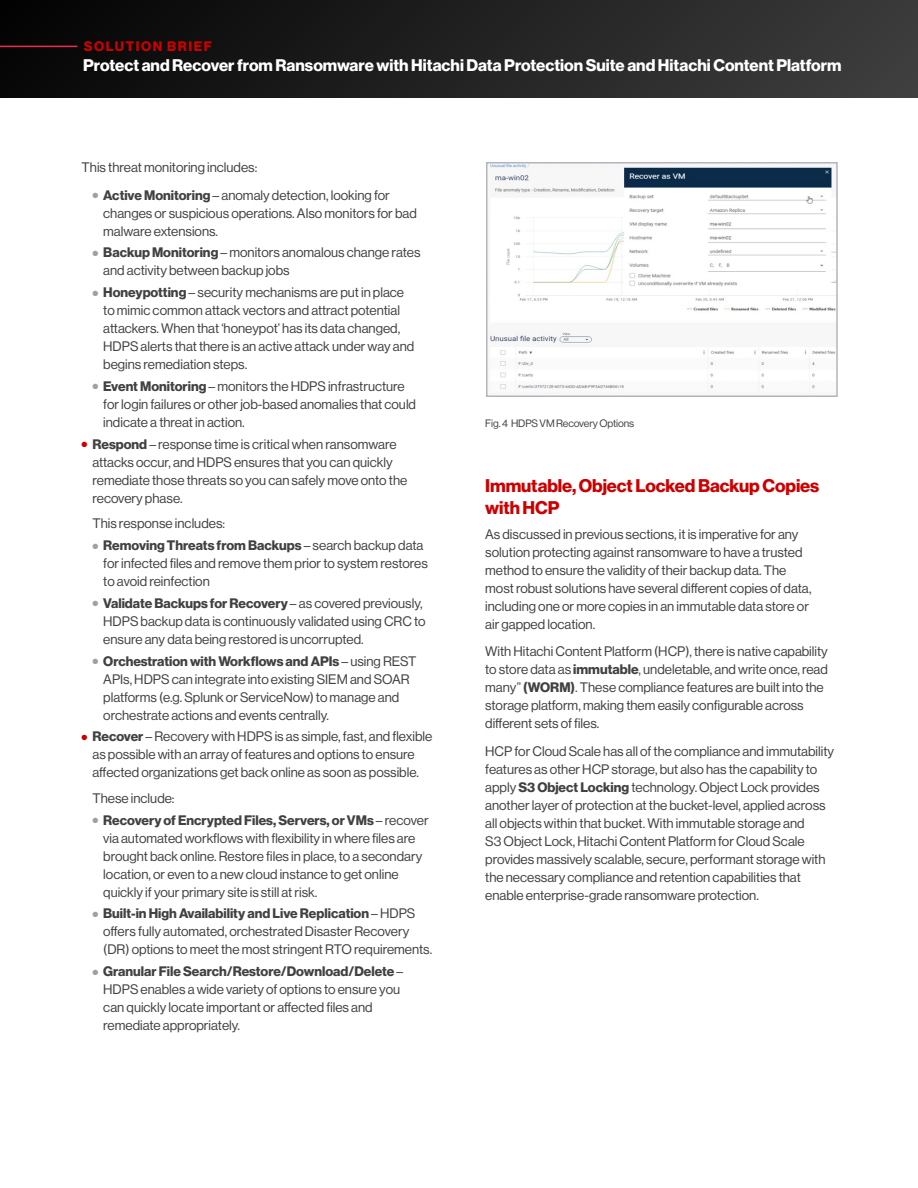
<style>
.page{position:relative;width:918px;height:1188px;background:#fff}
.page>*{position:absolute;margin:0;border:0;box-sizing:border-box;transform-origin:0 0}
.Primary-Subhead-Red{font:18px/22.5px "N Haas Grotesk DS Pro 75 Bd";letter-spacing:-.005em;color:#c00}
.t1{font:16.5px "N Haas Grotesk DS Pro 75 Bd";color:#fff}
.Body{font:13.5px/18px "N Haas Grotesk DS Pro 55 Rg";color:#414141}
.t2{font:13.5px "N Haas Grotesk DS Pro 75 Bd";letter-spacing:.115em;color:#c00}
.t3{font:10.5px "N Haas Grotesk DS Pro 55 Rg";letter-spacing:-.01em;color:#414141}
.s1{color:#a0a0a0}
.s2{font-family:"N Haas Grotesk DS Pro 75 Bd"}
.s3{color:#c00}
</style>
<div class="page">
<div style="left:0;top:0;width:918px;height:98px;background:linear-gradient(to right,#040404,#3d3d3d)"></div>
<hr style="left:0;top:46px;width:77px;height:1px;background:#ed2b4e">
<img style="left:489px;top:165px;width:346px;height:225px">
<div style="left:486px;top:162px;width:352px;height:235px;border:2px solid #b4b4bc"></div>
<p class="t2" style="left:84px;top:38px;width:130px">SOLUTION BRIEF</p>
<p class="t1" style="left:83px;top:55px;width:760px">Protect and Recover from Ransomware with Hitachi Data Protection Suite and Hitachi Content Platform</p>
<p class="Body" style="left:82px;top:159px;width:177px">This threat monitoring includes:</p>
<p class="Body" style="left:103px;top:186px;width:315px;text-indent:-11px"><span class="s1">●</span> <span class="s2">Active Monitoring</span> – anomaly detection, looking for changes or suspicious operations. Also monitors for bad malware extensions.</p>
<p class="Body" style="left:103px;top:244px;width:319px;text-indent:-11px"><span class="s1">●</span> <span class="s2">Backup Monitoring</span> – monitors anomalous change rates and activity between backup jobs</p>
<p class="Body" style="left:103px;top:284px;width:313px;text-indent:-11px"><span class="s1">●</span> <span class="s2">Honeypotting</span> – security mechanisms are put in place to mimic common attack vectors and attract potential attackers. When that ‘honeypot’ has its data changed, HDPS alerts that there is an active attack under way and begins remediation steps.</p>
<p class="Body" style="left:103px;top:377px;width:314px;text-indent:-11px"><span class="s1">●</span> <span class="s2">Event Monitoring</span> – monitors the HDPS infrastructure for login failures or other job-based anomalies that could indicate a threat in action.</p>
<p class="Body" style="left:92px;top:435px;width:316px;text-indent:-11px"><span class="s3">●</span> <span class="s2">Respond</span> – response time is critical when ransomware attacks occur, and HDPS ensures that you can quickly remediate those threats so you can safely move onto the recovery phase.</p>
<p class="Body" style="left:92px;top:515px;width:134px">This response includes:</p>
<p class="Body" style="left:103px;top:536px;width:326px;text-indent:-11px"><span class="s1">●</span> <span class="s2">Removing Threats from Backups</span> – search backup data for infected files and remove them prior to system restores to avoid reinfection</p>
<p class="Body" style="left:103px;top:594px;width:324px;text-indent:-11px"><span class="s1">●</span> <span class="s2">Validate Backups for Recovery</span> – as covered previously,<br>HDPS backup data is continuously validated using CRC to ensure any data being restored is uncorrupted.</p>
<p class="Body" style="left:103px;top:652px;width:315px;text-indent:-11px"><span class="s1">●</span> <span class="s2">Orchestration with Workflows and APIs</span> – using REST APIs, HDPS can integrate into existing SIEM and SOAR platforms (e.g. Splunk or ServiceNow) to manage and orchestrate actions and events centrally.</p>
<p class="Body" style="left:82px;top:728px;width:352px;text-align:center"><span class="s3">●</span> <span class="s2">Recover</span> – Recovery with HDPS is as simple, fast, and flexible as possible with an array of features and options to ensure affected organizations get back online as soon as possible.</p>
<p class="Body" style="left:92px;top:789px;width:84px">These include:</p>
<p class="Body" style="left:103px;top:811px;width:327px;text-indent:-11px"><span class="s1">●</span> <span class="s2">Recovery of Encrypted Files, Servers, or VMs</span> – recover via automated workflows with flexibility in where files are brought back online. Restore files in place, to a secondary location, or even to a new cloud instance to get online quickly if your primary site is still at risk.</p>
<p class="Body" style="left:103px;top:905px;width:331px;text-indent:-11px"><span class="s1">●</span> <span class="s2">Built-in High Availability and Live Replication</span> – HDPS offers fully automated, orchestrated Disaster Recovery (DR) options to meet the most stringent RTO requirements.</p>
<p class="Body" style="left:103px;top:963px;width:302px;text-indent:-11px"><span class="s1">●</span> <span class="s2">Granular File Search/Restore/Download/Delete</span> – HDPS enables a wide variety of options to ensure you can quickly locate important or affected files and remediate appropriately.</p>
<p class="t3" style="left:485px;top:417px;width:151px">Fig. 4 HDPS VM Recovery Options</p>
<p class="Primary-Subhead-Red" style="left:485px;top:475px;width:336px">Immutable, Object Locked Backup Copies with HCP</p>
<p class="Body" style="left:485px;top:526px;width:328px">As discussed in previous sections, it is imperative for any solution protecting against ransomware to have a trusted method to ensure the validity of their backup data. The most robust solutions have several different copies of data, including one or more copies in an immutable data store or air gapped location.</p>
<p class="Body" style="left:485px;top:643px;width:344px">With Hitachi Content Platform (HCP), there is native capability to store data as <span class="s2">immutable</span>, undeletable, and write once, read many” <span class="s2">(WORM)</span>. These compliance features are built into the storage platform, making them easily configurable across different sets of files.</p>
<p class="Body" style="left:485px;top:742px;width:350px">HCP for Cloud Scale has all of the compliance and immutability features as other HCP storage, but also has the capability to apply <span class="s2">S3 Object Locking</span> technology. Object Lock provides another layer of protection at the bucket-level, applied across all objects within that bucket. With immutable storage and<br>S3 Object Lock, Hitachi Content Platform for Cloud Scale provides massively scalable, secure, performant storage with the necessary compliance and retention capabilities that enable enterprise-grade ransomware protection.</p>
</div>
